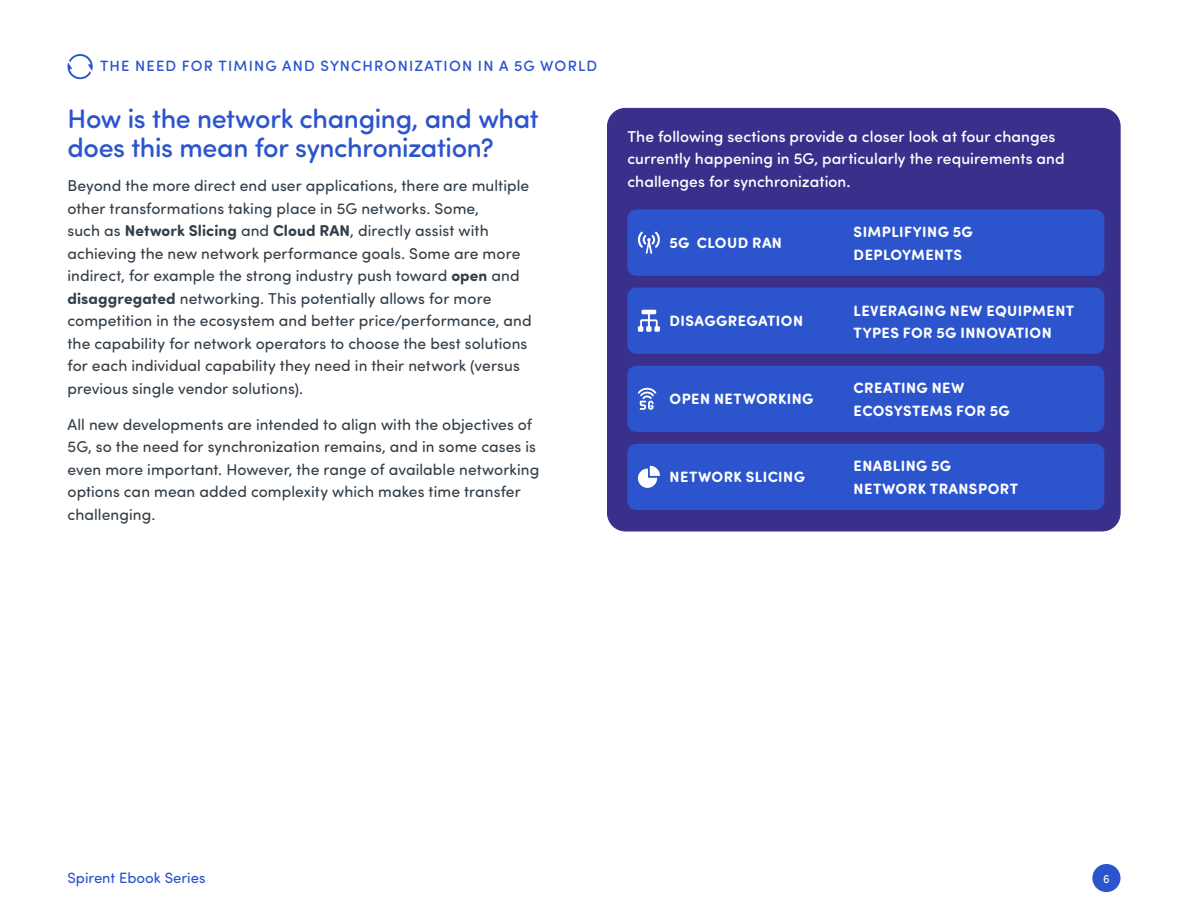
<style>
.page{position:relative;width:1188px;height:918px;background:#fff}
.page>*{position:absolute;margin:0;border:0;box-sizing:border-box;transform-origin:0 0}
.Heading_1{font:500 27px/28.5px "Sofia Pro Soft";letter-spacing:-.015em;color:#2c54cd}
.Body_Text{font:15.75px/22.5px "Sofia Pro Soft";letter-spacing:.005em;color:#323e48}
.Main_header{font:500 15.75px/22.5px "Sofia Pro Soft";letter-spacing:.005em;color:#fff}
.Subheader{font:700 15px/22.5px "Sofia Pro Soft";letter-spacing:.03em;color:#fff}
.t1{font:500 15px "Sofia Pro Soft";letter-spacing:.08em;color:#2c54cd}
.t2{font:15px "Sofia Pro Soft";color:#2c54cd}
.t3{font:12px "Sofia Pro Soft";color:#fff}
.s1{font-weight:700}
</style>
<div class="page">
<div style="left:1092px;top:864px;width:28px;height:28px;background:#2c54cd;border-radius:50%"></div>
<svg style="left:68px;top:54px;width:25px;height:25px"></svg>
<div style="left:608px;top:108px;width:512px;height:423px;background:#39308c;border-radius:18px"></div>
<div style="left:627px;top:210px;width:477px;height:66px;background:#2c54cd;border-radius:9px"></div>
<div style="left:627px;top:366px;width:477px;height:66px;background:#2c54cd;border-radius:9px"></div>
<div style="left:627px;top:288px;width:477px;height:66px;background:#2c54cd;border-radius:9px"></div>
<div style="left:627px;top:444px;width:477px;height:66px;background:#2c54cd;border-radius:9px"></div>
<svg style="left:638px;top:387px;width:18px;height:23px"></svg>
<svg style="left:637px;top:232px;width:23px;height:22px"></svg>
<svg style="left:638px;top:469px;width:19px;height:19px"></svg>
<svg style="left:650px;top:466px;width:10px;height:10px"></svg>
<svg style="left:638px;top:310px;width:22px;height:22px"></svg>
<p class="t1" style="left:100px;top:55px;width:499px">THE NEED FOR TIMING AND SYNCHRONIZATION IN A 5G WORLD</p>
<p class="Heading_1" style="left:68px;top:103px;width:473px">How is the network changing, and what does this mean for synchronization?</p>
<p class="Body_Text" style="left:68px;top:174px;width:466px">Beyond the more direct end user applications, there are multiple other transformations taking place in 5G networks. Some,<br>such as <span class="s1">Network Slicing</span> and <span class="s1">Cloud RAN</span>, directly assist with achieving the new network performance goals. Some are more indirect, for example the strong industry push toward <span class="s1">open</span> and <span class="s1">disaggregated</span> networking. This potentially allows for more competition in the ecosystem and better price/performance, and the capability for network operators to choose the best solutions for each individual capability they need in their network (versus previous single vendor solutions).</p>
<p class="Body_Text" style="left:68px;top:412px;width:473px">All new developments are intended to align with the objectives of 5G, so the need for synchronization remains, and in some cases is even more important. However, the range of available networking options can mean added complexity which makes time transfer challenging.</p>
<p class="Main_header" style="left:627px;top:124px;width:439px">The following sections provide a closer look at four changes currently happening in 5G, particularly the requirements and challenges for synchronization.</p>
<p class="Subheader" style="left:669px;top:230px;width:114px">5G CLOUD RAN</p>
<p class="Subheader" style="left:670px;top:309px;width:135px">DISAGGREGATION</p>
<p class="Subheader" style="left:670px;top:387px;width:145px">OPEN NETWORKING</p>
<p class="Subheader" style="left:670px;top:465px;width:137px">NETWORK SLICING</p>
<p class="Subheader" style="left:854px;top:220px;width:121px">SIMPLIFYING 5G<br>DEPLOYMENTS</p>
<p class="Subheader" style="left:854px;top:298px;width:222px">LEVERAGING NEW EQUIPMENT<br>TYPES FOR 5G INNOVATION</p>
<p class="Subheader" style="left:854px;top:376px;width:158px">CREATING NEW<br>ECOSYSTEMS FOR 5G</p>
<p class="Subheader" style="left:854px;top:454px;width:166px">ENABLING 5G<br>NETWORK TRANSPORT</p>
<p class="t2" style="left:68px;top:868px;width:140px">Spirent Ebook Series</p>
<p class="t3" style="left:1103px;top:870px;width:8px">6</p>
</div>
